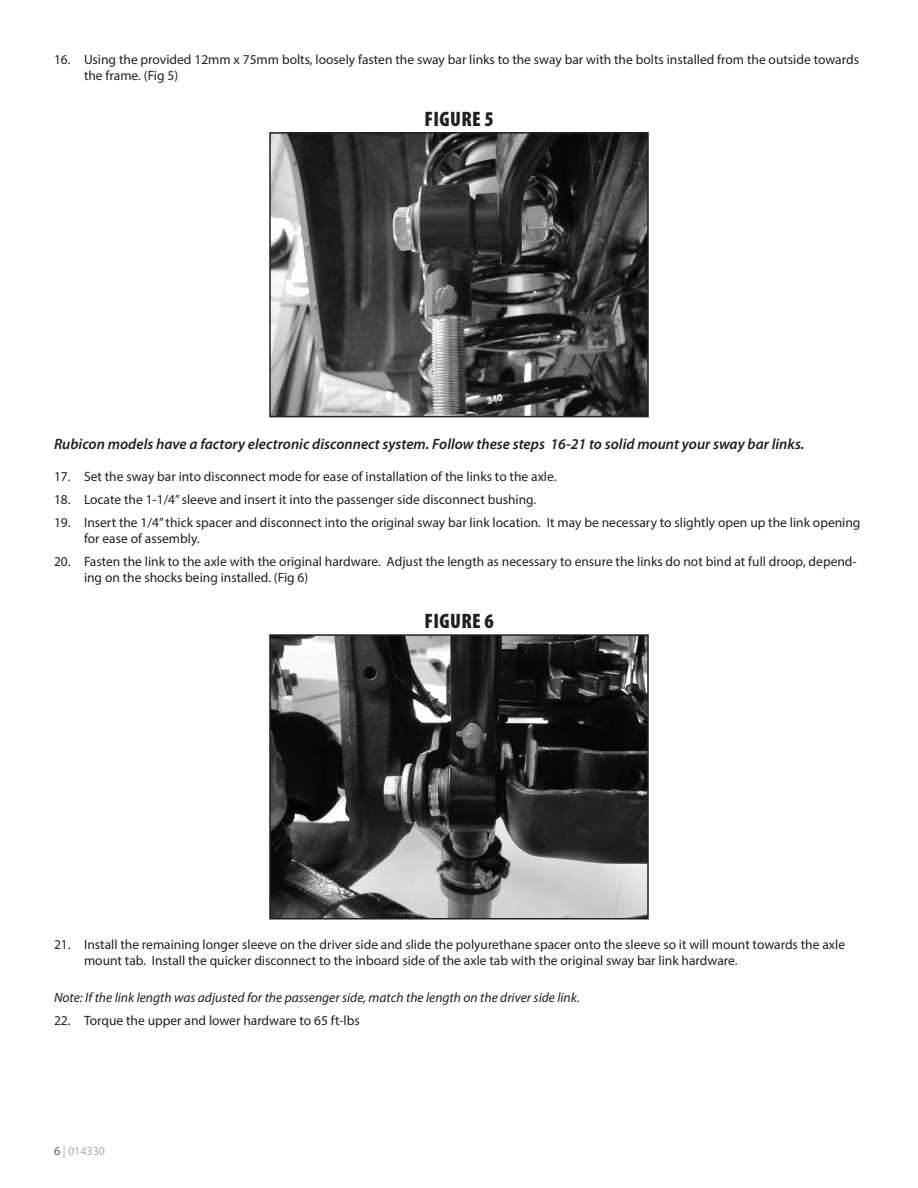
<style>
.page{position:relative;width:918px;height:1188px;background:#fff}
.page>*{position:absolute;margin:0;border:0;box-sizing:border-box;transform-origin:0 0}
.t1{font:900 condensed 21px "Myriad Pro";letter-spacing:.02em;color:#231f20}
.Caution{font:italic 600 15px "Myriad Pro";color:#231f20}
.t2{font:13.5px/16.2px "Myriad Pro";color:#231f20}
.Note{font:italic 13.5px "Myriad Pro";color:#231f20}
.t3{font:12px "Myriad Pro";color:#a8a9ad}
.s1{color:#57585a}
</style>
<div class="page">
<img style="left:272px;top:135px;width:374px;height:279px">
<div style="left:269px;top:132px;width:380px;height:285px;border:2px solid #231f20"></div>
<img style="left:272px;top:637px;width:374px;height:280px">
<div style="left:269px;top:634px;width:380px;height:286px;border:2px solid #231f20"></div>
<p class="t2" style="left:84px;top:51px;width:777px;text-indent:-30px">16. Using the provided 12mm x 75mm bolts, loosely fasten the sway bar links to the sway bar with the bolts installed from the outside towards the frame. (Fig 5)</p>
<p class="t1" style="left:424px;top:107px;width:71px">FIGURE 5</p>
<p class="Caution" style="left:54px;top:434px;width:752px">Rubicon models have a factory electronic disconnect system. Follow these steps 16-21 to solid mount your sway bar links.</p>
<p class="t2" style="left:54px;top:468px;width:504px">17. Set the sway bar into disconnect mode for ease of installation of the links to the axle.</p>
<p class="t2" style="left:54px;top:491px;width:484px">18. Locate the 1-1/4” sleeve and insert it into the passenger side disconnect bushing.</p>
<p class="t2" style="left:84px;top:514px;width:778px;text-indent:-30px">19. Insert the 1/4” thick spacer and disconnect into the original sway bar link location. It may be necessary to slightly open up the link opening for ease of assembly.</p>
<p class="t2" style="left:84px;top:553px;width:774px;text-indent:-30px">20. Fasten the link to the axle with the original hardware. Adjust the length as necessary to ensure the links do not bind at full droop, depend&shy;ing on the shocks being installed. (Fig 6)</p>
<p class="t1" style="left:424px;top:609px;width:71px">FIGURE 6</p>
<p class="t2" style="left:84px;top:936px;width:763px;text-indent:-30px">21. Install the remaining longer sleeve on the driver side and slide the polyurethane spacer onto the sleeve so it will mount towards the axle mount tab. Install the quicker disconnect to the inboard side of the axle tab with the original sway bar link hardware.</p>
<p class="Note" style="left:54px;top:989px;width:527px">Note: If the link length was adjusted for the passenger side, match the length on the driver side link.</p>
<p class="t2" style="left:54px;top:1012px;width:307px">22. Torque the upper and lower hardware to 65 ft-lbs</p>
<p class="t3" style="left:54px;top:1143px;width:53px"><span class="s1">6</span> | 014330</p>
</div>
